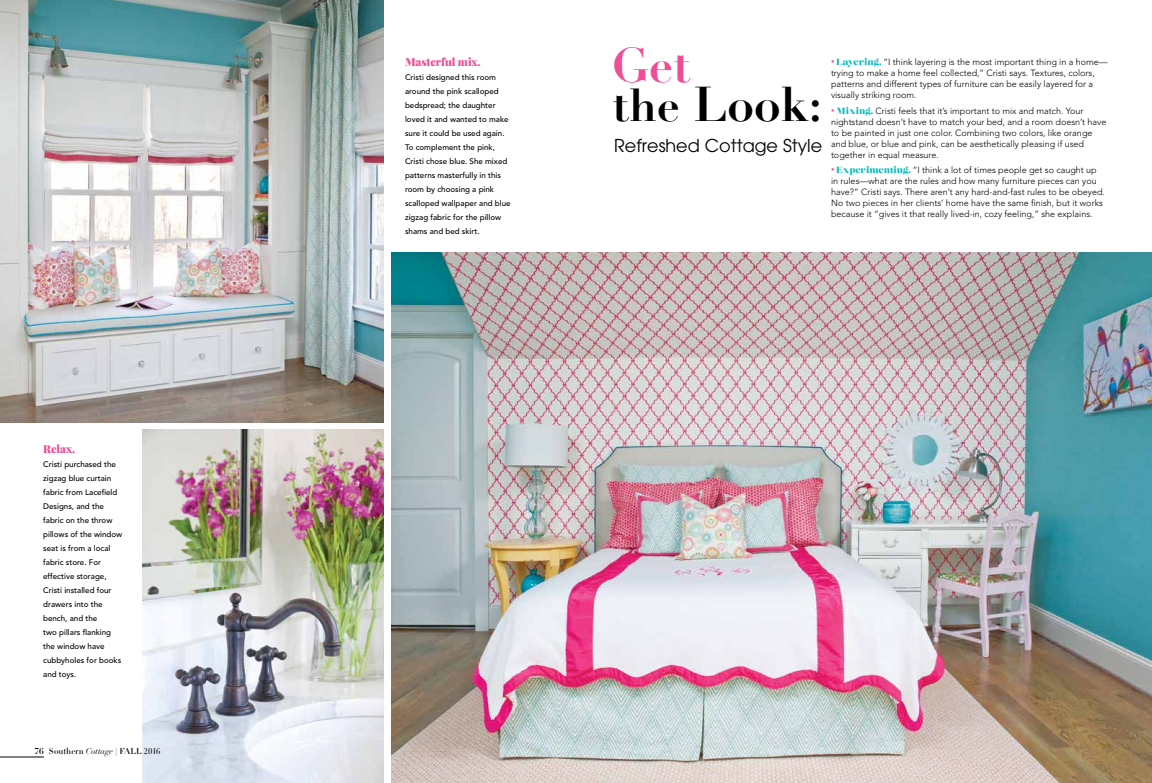
<style>
.page{position:relative;width:1152px;height:783px;background:#fff}
.page>*{position:absolute;margin:0;border:0;box-sizing:border-box;transform-origin:0 0}
.t1{font:700 47.7px/38.7px "Didot";color:#000}
.t2{font:17.7px "Avant Garde";color:#000}
.t3{font:900 11px "Playfair Display";color:#ef4d94}
.t4{font:300 9px/11px "Avenir";color:#000}
.t5{font:8.5px "Didot LT Std Headline";color:#000}
.t6{font:500 8px/14px "Avenir";color:#000}
.s1{font-family:"Didot LT Std";font-weight:700}
.s2{font-family:"Didot LT Std";font-style:italic}
.s3{color:#ef4d94}
.s4{font-size:45.2px}
.s5{font-family:"Lust Didone";font-weight:400;color:#ef4d94}
.s6{font-family:"Lust Didone";font-weight:400;color:#00babc}
</style>
<div class="page">
<img style="left:0;top:0;width:384px;height:423px">
<img style="left:391px;top:252px;width:761px;height:531px">
<img style="left:143px;top:430px;width:241px;height:353px">
<hr style="left:0;top:757px;width:44px;height:1px;background:#000">
<p class="t3" style="left:43px;top:442px;width:34px">Relax.</p>
<p class="t6" style="left:43px;top:457px;width:81px">Cristi purchased the zigzag blue curtain fabric from Lacefield<br>Designs, and the fabric on the throw pillows of the window seat is from a local fabric store. For effective storage,<br>Cristi installed four drawers into the bench, and the<br>two pillars flanking the window have cubbyholes for books and toys.</p>
<p class="t5" style="left:35px;top:746px;width:128px"><span class="s1">76</span> Southern <span class="s2">Cottage</span> | FALL 2016</p>
<p class="t3" style="left:405px;top:55px;width:77px">Masterful mix.</p>
<p class="t6" style="left:405px;top:70px;width:107px">Cristi designed this room around the pink scalloped bedspread; the daughter loved it and wanted to make sure it could be used again.<br>To complement the pink,<br>Cristi chose blue. She mixed patterns masterfully in this room by choosing a pink scalloped wallpaper and blue zigzag fabric for the pillow shams and bed skirt.</p>
<h1 class="t1" style="left:612px;top:47px;width:212px"><span class="s3">Get<br></span><span class="s4">the</span> Look:</h1>
<h2 class="t2" style="left:614px;top:135px;width:210px">Refreshed Cottage Style</h2>
<p class="t4" style="left:831px;top:57px;width:278px"><span class="s5">•</span> <span class="s6">Layering.</span> “I think layering is the most important thing in a home— trying to make a home feel collected,” Cristi says. Textures, colors, patterns and different types of furniture can be easily layered for a visually striking room.</p>
<p class="t4" style="left:831px;top:105px;width:277px"><span class="s5">•</span> <span class="s6">Mixing.</span> Cristi feels that it’s important to mix and match. Your nightstand doesn’t have to match your bed, and a room doesn’t have to be painted in just one color. Combining two colors, like orange and blue, or blue and pink, can be aesthetically pleasing if used together in equal measure.</p>
<p class="t4" style="left:831px;top:165px;width:275px"><span class="s5">•</span> <span class="s6">Experimenting.</span> “I think a lot of times people get so caught up in rules—what are the rules and how many furniture pieces can you have?” Cristi says. There aren’t any hard-and-fast rules to be obeyed.<br>No two pieces in her clients’ home have the same finish, but it works because it “gives it that really lived-in, cozy feeling,” she explains.</p>
</div>
